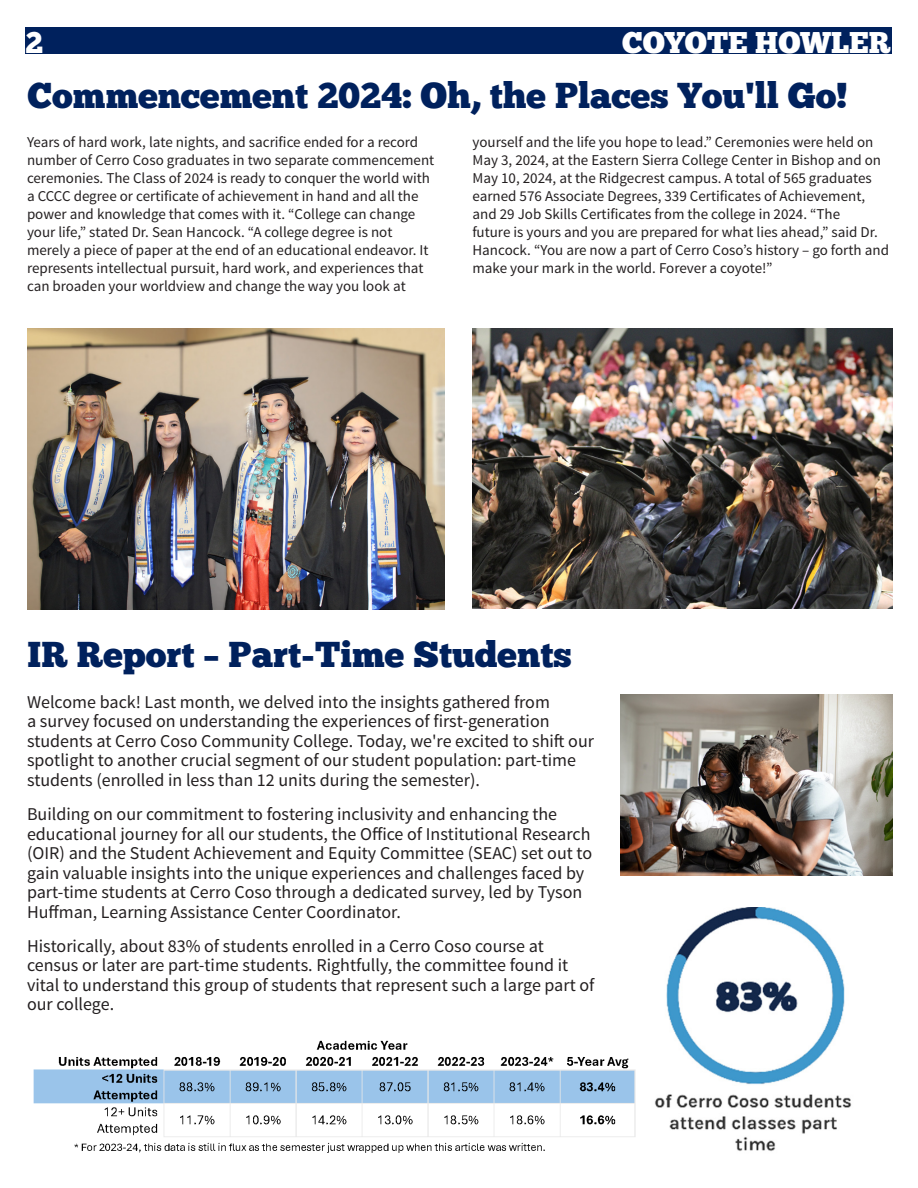
<style>
.page{position:relative;width:918px;height:1188px;background:#fff}
.page>*{position:absolute;margin:0;border:0;box-sizing:border-box;transform-origin:0 0}
.t1{font:36px "Chunk Five";color:#00215d}
.t2{font:30px "Chunk Five";color:#fff}
.t3{font:30px "Chunk Five";color:#fff}
.Paragraph_Style_2{font:18px/19.5px "Source Sans Pro";color:#231f20}
.Paragraph_Style_2-2{font:15px/18px "Source Sans Pro";color:#231f20}
.s1{font-style:inherit}
</style>
<div class="page">
<div style="left:26px;top:27px;width:866px;height:27px;background:#00215d"></div>
<img style="left:28px;top:328px;width:417px;height:282px">
<img style="left:472px;top:329px;width:420px;height:279px">
<img style="left:621px;top:694px;width:271px;height:181px">
<img style="left:655px;top:907px;width:197px;height:244px">
<img style="left:33px;top:1040px;width:603px;height:113px">
<p class="t3" style="left:26px;top:24px;width:19px">2</p>
<p class="t2" style="left:622px;top:28px;width:270px">COYOTE <span class="s1">HOWLER</span></p>
<p class="t1" style="left:28px;top:74px;width:821px">Commencement 2024: Oh, the Places You'll Go!</p>
<p class="Paragraph_Style_2-2" style="left:27px;top:133px;width:409px">Years of hard work, late nights, and sacrifice ended for a record number of Cerro Coso graduates in two separate commencement ceremonies. The Class of 2024 is ready to conquer the world with a CCCC degree or certificate of achievement in hand and all the power and knowledge that comes with it. “College can change your life,” stated Dr. Sean Hancock. “A college degree is not merely a piece of paper at the end of an educational endeavor. It represents intellectual pursuit, hard work, and experiences that can broaden your worldview and change the way you look at</p>
<p class="Paragraph_Style_2-2" style="left:472px;top:133px;width:418px">yourself and the life you hope to lead.” Ceremonies were held on May 3, 2024, at the Eastern Sierra College Center in Bishop and on May 10, 2024, at the Ridgecrest campus. A total of 565 graduates earned 576 Associate Degrees, 339 Certificates of Achievement, and 29 Job Skills Certificates from the college in 2024. “The<br>future is yours and you are prepared for what lies ahead,” said Dr.<br>Hancock. “You are now a part of Cerro Coso’s history – go forth and make your mark in the world. Forever a coyote!”</p>
<p class="t1" style="left:28px;top:633px;width:546px">IR Report – Part-Time Students</p>
<p class="Paragraph_Style_2" style="left:27px;top:693px;width:569px">Welcome back! Last month, we delved into the insights gathered from<br>a survey focused on understanding the experiences of first-generation students at Cerro Coso Community College. Today, we're excited to shift our spotlight to another crucial segment of our student population: part-time students (enrolled in less than 12 units during the semester).</p>
<p class="Paragraph_Style_2" style="left:27px;top:805px;width:567px">Building on our commitment to fostering inclusivity and enhancing the educational journey for all our students, the Office of Institutional Research (OIR) and the Student Achievement and Equity Committee (SEAC) set out to gain valuable insights into the unique experiences and challenges faced by part-time students at Cerro Coso through a dedicated survey, led by Tyson Huffman, Learning Assistance Center Coordinator.</p>
<p class="Paragraph_Style_2" style="left:27px;top:936px;width:569px">Historically, about 83% of students enrolled in a Cerro Coso course at census or later are part-time students. Rightfully, the committee found it vital to understand this group of students that represent such a large part of our college.</p>
</div>
